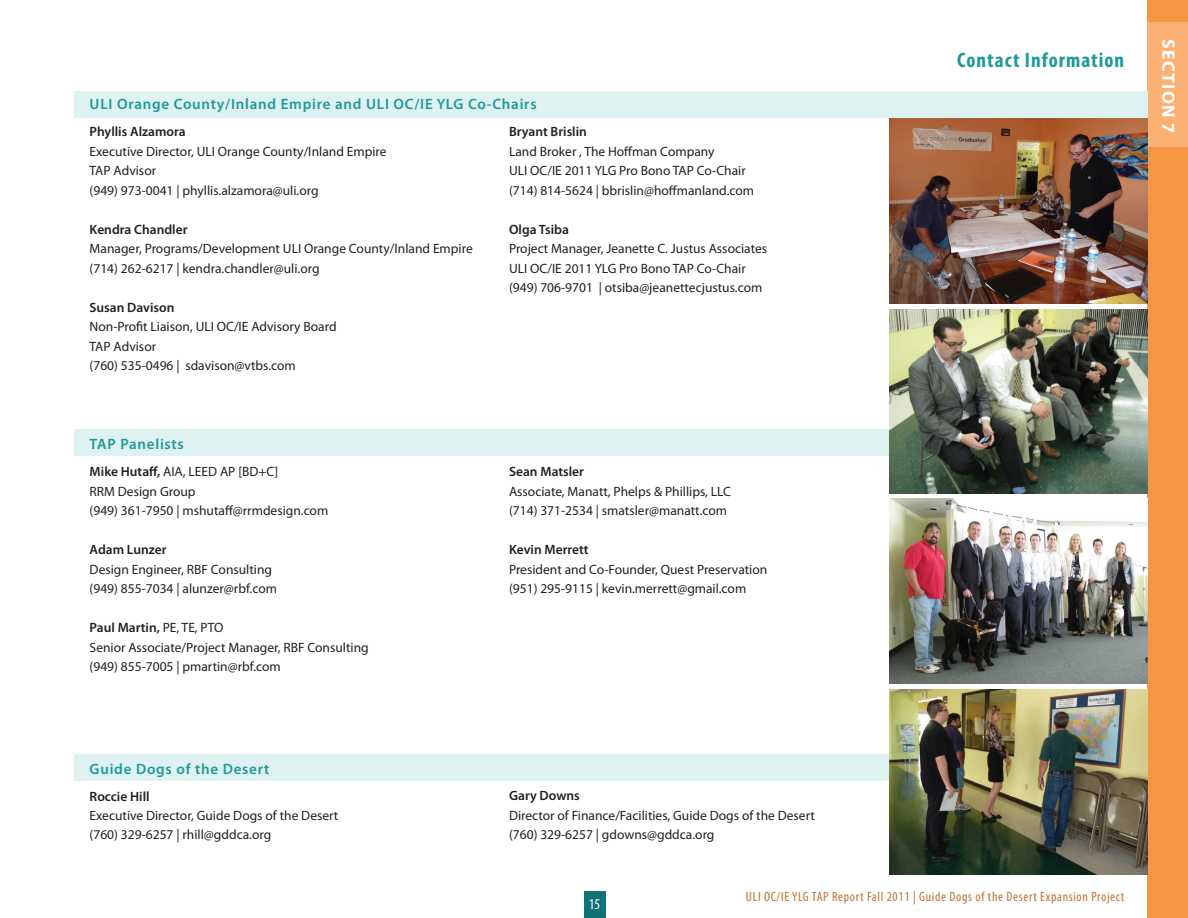
<style>
.page{position:relative;width:1188px;height:918px;background:#fff}
.page>*{position:absolute;margin:0;border:0;box-sizing:border-box;transform-origin:0 0}
.t1{font:700 condensed 21px "Myriad Pro";letter-spacing:.05em;color:#1e9999}
.t2{font:700 18px "Myriad Pro";letter-spacing:.07em;color:#fff}
.t3{font:600 15px "Myriad Pro";letter-spacing:.05em;color:#1e9999}
.t4{font:condensed 15px "Myriad Pro";color:#fff}
.t5{font:13.5px/19.5px "Myriad Pro";color:#231f20}
.t6{font:600 13.5px "Myriad Pro";color:#231f20}
.t7{font:condensed 13.5px "Myriad Pro";letter-spacing:.05em;color:#bf722f}
.s1{font-weight:600}
</style>
<div class="page">
<div style="left:1148px;top:0;width:40px;height:918px;background:#f79642"></div>
<div style="left:1148px;top:22px;width:40px;height:125px;background:#fab173"></div>
<div style="left:584px;top:891px;width:22px;height:27px;background:#107274"></div>
<div style="left:74px;top:754px;width:1074px;height:28px;background:#dff2f2"></div>
<div style="left:74px;top:429px;width:1074px;height:27px;background:#dff2f2"></div>
<div style="left:74px;top:91px;width:1074px;height:27px;background:#dff2f2"></div>
<img style="left:890px;top:118px;width:258px;height:185px">
<img style="left:890px;top:309px;width:258px;height:185px">
<img style="left:890px;top:498px;width:258px;height:185px">
<img style="left:890px;top:689px;width:258px;height:185px">
<p class="t3" style="left:90px;top:95px;width:448px">ULI Orange County/Inland Empire and ULI OC/IE YLG Co-Chairs</p>
<p class="t6" style="left:90px;top:123px;width:98px">Phyllis Alzamora</p>
<p class="t5" style="left:90px;top:141px;width:298px">Executive Director, ULI Orange County/Inland Empire<br>TAP Advisor<br>(949) 973-0041 | phyllis.alzamora@uli.org</p>
<p class="t6" style="left:90px;top:220px;width:99px">Kendra Chandler</p>
<p class="t5" style="left:90px;top:239px;width:385px">Manager, Programs/Development ULI Orange County/Inland Empire (714) 262-6217 | kendra.chandler@uli.org</p>
<p class="t6" style="left:90px;top:298px;width:86px">Susan Davison</p>
<p class="t5" style="left:90px;top:317px;width:249px">Non-Profit Liaison, ULI OC/IE Advisory Board<br>TAP Advisor<br>(760) 535-0496 | sdavison@vtbs.com</p>
<p class="t3" style="left:90px;top:435px;width:96px">TAP Panelists</p>
<p class="t5" style="left:90px;top:462px;width:240px"><span class="s1">Mike Hutaff,</span> AIA, LEED AP [BD+C]<br>RRM Design Group<br>(949) 361-7950 | mshutaff@rrmdesign.com</p>
<p class="t6" style="left:90px;top:541px;width:78px">Adam Lunzer</p>
<p class="t5" style="left:90px;top:559px;width:189px">Design Engineer, RBF Consulting (949) 855-7034 | alunzer@rbf.com</p>
<p class="t5" style="left:90px;top:618px;width:281px"><span class="s1">Paul Martin,</span> PE, TE, PTO<br>Senior Associate/Project Manager, RBF Consulting (949) 855-7005 | pmartin@rbf.com</p>
<p class="t3" style="left:90px;top:759px;width:181px">Guide Dogs of the Desert</p>
<p class="t6" style="left:90px;top:787px;width:62px">Roccie Hill</p>
<p class="t5" style="left:90px;top:806px;width:250px">Executive Director, Guide Dogs of the Desert (760) 329-6257 | rhill@gddca.org</p>
<p class="t6" style="left:509px;top:123px;width:79px">Bryant Brislin</p>
<p class="t5" style="left:509px;top:141px;width:247px">Land Broker , The Hoffman Company<br>ULI OC/IE 2011 YLG Pro Bono TAP Co-Chair (714) 814-5624 | bbrislin@hoffmanland.com</p>
<p class="t6" style="left:509px;top:220px;width:61px">Olga Tsiba</p>
<p class="t5" style="left:509px;top:239px;width:260px">Project Manager, Jeanette C. Justus Associates<br>ULI OC/IE 2011 YLG Pro Bono TAP Co-Chair (949) 706-9701 | otsiba@jeanettecjustus.com</p>
<p class="t6" style="left:509px;top:463px;width:77px">Sean Matsler</p>
<p class="t5" style="left:509px;top:481px;width:223px">Associate, Manatt, Phelps &amp; Phillips, LLC (714) 371-2534 | smatsler@manatt.com</p>
<p class="t6" style="left:509px;top:541px;width:81px">Kevin Merrett</p>
<p class="t5" style="left:509px;top:559px;width:260px">President and Co-Founder, Quest Preservation (951) 295-9115 | kevin.merrett@gmail.com</p>
<p class="t6" style="left:509px;top:787px;width:72px">Gary Downs</p>
<p class="t5" style="left:509px;top:805px;width:307px">Director of Finance/Facilities, Guide Dogs of the Desert (760) 329-6257 | gdowns@gddca.org</p>
<h1 class="t1" style="left:957px;top:47px;width:168px">Contact Information</h1>
<p class="t4" style="left:589px;top:895px;width:13px">15</p>
<p class="t7" style="left:746px;top:889px;width:380px">ULI OC/IE YLG TAP Report Fall 2011 | Guide Dogs of the Desert Expansion Project</p>
<h2 class="t2" style="left:1180px;top:39px;width:95px;rotate:90deg">SECTION 7</h2>
</div>
